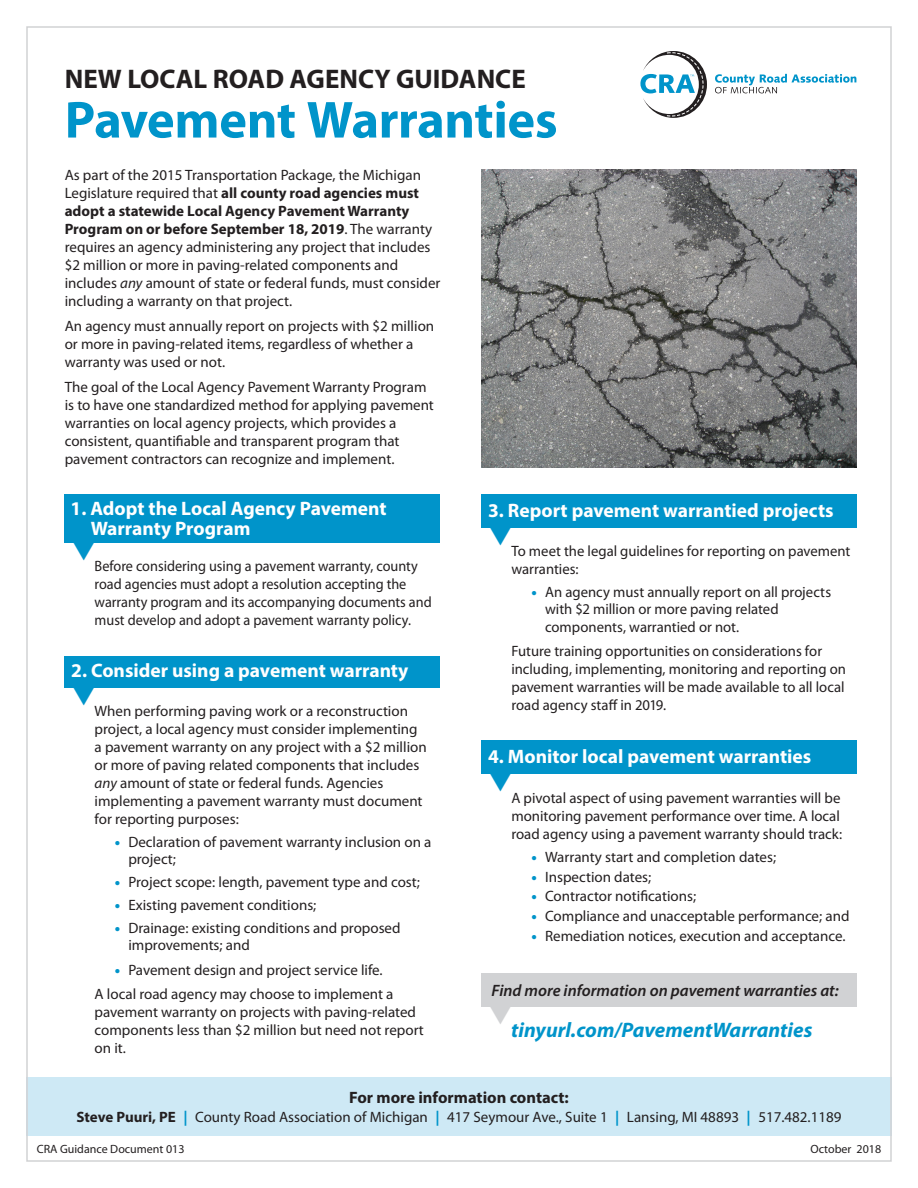
<style>
.page{position:relative;width:918px;height:1188px;background:#fff}
.page>*{position:absolute;margin:0;border:0;box-sizing:border-box;transform-origin:0 0}
.t1{font:700 52.5px "Myriad Pro";letter-spacing:-.01em;color:#0094ca}
.t2{font:700 27px "Myriad Pro";color:#231f20}
.t3{font:italic 700 21px "Myriad Pro";color:#0094ca}
.Paragraph_Style_1{font:700 19.5px/19.5px "Myriad Pro";color:#fff}
.t4{font:italic 600 16.5px "Myriad Pro";color:#231f20}
.t5{font:700 16.5px "Myriad Pro";color:#231f20}
.t6{font:15px/18px "Myriad Pro";color:#231f20}
.t7{font:15px/18px "Myriad Pro";color:#231f20;scale:.95 1}
.t8{font:12px "Myriad Pro";color:#231f20}
.s1{font-weight:700}
.s2{font-style:italic}
.s3{font-weight:900;color:#0094ca}
.s4{font-weight:700;color:#0094ca}
</style>
<div class="page">
<img style="left:482px;top:169px;width:374px;height:298px">
<div style="left:26px;top:1078px;width:866px;height:58px;background:#cee9f5"></div>
<div style="left:64px;top:657px;width:376px;height:31px;background:#0094ca"></div>
<div style="left:481px;top:495px;width:375px;height:33px;background:#0094ca"></div>
<div style="left:481px;top:741px;width:375px;height:33px;background:#0094ca"></div>
<div style="left:481px;top:974px;width:375px;height:33px;background:#d1d2d4"></div>
<div style="left:64px;top:495px;width:376px;height:48px;background:#0094ca"></div>
<svg style="left:715px;top:74px;width:141px;height:19px"></svg>
<svg style="left:640px;top:51px;width:67px;height:67px"></svg>
<p class="t2" style="left:65px;top:61px;width:463px">NEW LOCAL ROAD AGENCY GUIDANCE</p>
<p class="t1" style="left:65px;top:86px;width:494px">Pavement Warranties</p>
<p class="t6" style="left:65px;top:166px;width:377px">As part of the 2015 Transportation Package, the Michigan Legislature required that <span class="s1">all county road agencies must adopt a statewide Local Agency Pavement Warranty Program on or before September 18, 2019</span>. The warranty requires an agency administering any project that includes $2 million or more in paving-related components and includes <span class="s2">any</span> amount of state or federal funds, must consider including a warranty on that project.</p>
<p class="t6" style="left:65px;top:317px;width:371px">An agency must annually report on projects with $2 million or more in paving-related items, regardless of whether a warranty was used or not.</p>
<p class="t6" style="left:65px;top:378px;width:371px">The goal of the Local Agency Pavement Warranty Program is to have one standardized method for applying pavement warranties on local agency projects, which provides a consistent, quantifiable and transparent program that pavement contractors can recognize and implement.</p>
<p class="Paragraph_Style_1" style="left:91px;top:498px;width:297px;text-indent:-20px">1. Adopt the Local Agency Pavement<br>Warranty Program</p>
<p class="t7" style="left:95px;top:557px;width:356px">Before considering using a pavement warranty, county road agencies must adopt a resolution accepting the warranty program and its accompanying documents and must develop and adopt a pavement warranty policy.</p>
<p class="Paragraph_Style_1" style="left:71px;top:660px;width:339px">2. Consider using a pavement warranty</p>
<p class="t6" style="left:95px;top:702px;width:334px">When performing paving work or a reconstruction project, a local agency must consider implementing a pavement warranty on any project with a $2 million or more of paving related components that includes <span class="s2">any</span> amount of state or federal funds. Agencies implementing a pavement warranty must document for reporting purposes:</p>
<p class="t6" style="left:128px;top:834px;width:305px;line-height:16.5px;text-indent:-14px"><span class="s3">•</span> Declaration of pavement warranty inclusion on a project;</p>
<p class="t6" style="left:115px;top:873px;width:307px"><span class="s3">•</span> Project scope: length, pavement type and cost;</p>
<p class="t6" style="left:115px;top:896px;width:203px"><span class="s3">•</span> Existing pavement conditions;</p>
<p class="t6" style="left:128px;top:920px;width:274px;line-height:16.5px;text-indent:-14px"><span class="s3">•</span> Drainage: existing conditions and proposed improvements; and</p>
<p class="t6" style="left:115px;top:960px;width:269px"><span class="s3">•</span> Pavement design and project service life.</p>
<p class="t6" style="left:95px;top:984px;width:331px">A local road agency may choose to implement a pavement warranty on projects with paving-related components less than $2 million but need not report on it.</p>
<p class="Paragraph_Style_1" style="left:488px;top:500px;width:347px">3. Report pavement warrantied projects</p>
<p class="t6" style="left:511px;top:542px;width:341px">To meet the legal guidelines for reporting on pavement warranties:</p>
<p class="t6" style="left:545px;top:584px;width:288px;line-height:16.5px;text-indent:-14px"><span class="s3">•</span> An agency must annually report on all projects with $2 million or more paving related</p>
<p class="t6" style="left:545px;top:617px;width:196px">components, warrantied or not.</p>
<p class="t6" style="left:511px;top:641px;width:336px">Future training opportunities on considerations for including, implementing, monitoring and reporting on pavement warranties will be made available to all local road agency staff in 2019.</p>
<p class="Paragraph_Style_1" style="left:488px;top:746px;width:325px">4. Monitor local pavement warranties</p>
<p class="t6" style="left:511px;top:788px;width:332px">A pivotal aspect of using pavement warranties will be monitoring pavement performance over time. A local road agency using a pavement warranty should track:</p>
<p class="t6" style="left:532px;top:848px;width:246px"><span class="s3">•</span> Warranty start and completion dates;</p>
<p class="t6" style="left:532px;top:867px;width:121px"><span class="s3">•</span> Inspection dates;</p>
<p class="t6" style="left:532px;top:887px;width:166px"><span class="s3">•</span> Contractor notifications;</p>
<p class="t6" style="left:532px;top:907px;width:319px"><span class="s3">•</span> Compliance and unacceptable performance; and</p>
<p class="t6" style="left:532px;top:927px;width:315px"><span class="s3">•</span> Remediation notices, execution and acceptance.</p>
<p class="t4" style="left:492px;top:980px;width:349px">Find more information on pavement warranties at:</p>
<p class="t3" style="left:511px;top:1017px;width:303px">tinyurl.com/PavementWarranties</p>
<p class="t5" style="left:349px;top:1086px;width:221px">For more information contact:</p>
<p class="t6" style="left:76px;top:1108px;width:767px"><span class="s1">Steve Puuri, PE</span> <span class="s4">|</span> County Road Association of Michigan <span class="s4">|</span> 417 Seymour Ave., Suite 1 <span class="s4">|</span> Lansing, MI 48893 <span class="s4">|</span> 517.482.1189</p>
<p class="t8" style="left:37px;top:1141px;width:149px">CRA Guidance Document 013</p>
<p class="t8" style="left:810px;top:1141px;width:72px">October 2018</p>
</div>
